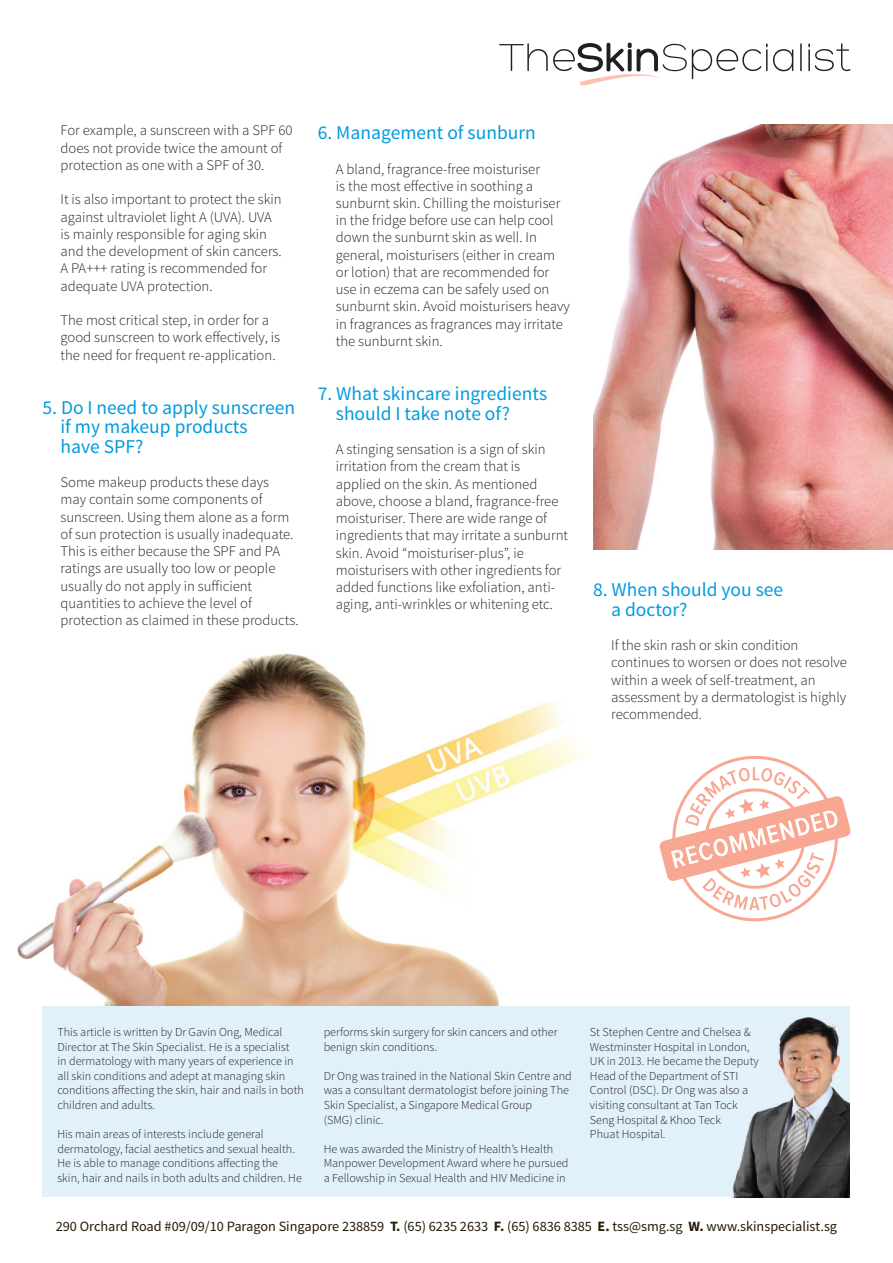
<style>
.page{position:relative;width:893px;height:1263px;background:#fff}
.page>*{position:absolute;margin:0;border:0;box-sizing:border-box;transform-origin:0 0}
.t1{font:19.5px/19.5px "Source Sans Pro";color:#009bde}
.t2{font:300 14.7px/17.2px "Source Sans Pro";color:#231f20}
.t3{font:14.25px "Source Sans Pro";color:#251a05}
.t4{font:300 12.15px/14.5px "Source Sans Pro";color:#231f20}
.s1{font-weight:700}
</style>
<div class="page">
<img style="left:17px;top:653px;width:585px;height:355px">
<div style="left:43px;top:1007px;width:807px;height:190px;background:#e1f1fa"></div>
<img style="left:733px;top:1017px;width:117px;height:180px">
<hr style="left:800px;top:43px;width:2px;height:28px;background:#231f20">
<svg style="left:808px;top:43px;width:43px;height:28px"></svg>
<svg style="left:499px;top:43px;width:294px;height:43px"></svg>
<img style="left:593px;top:124px;width:300px;height:426px">
<svg style="left:659px;top:756px;width:192px;height:166px"></svg>
<p class="t2" style="left:61px;top:122px;width:233px">For example, a sunscreen with a SPF 60 does not provide twice the amount of protection as one with a SPF of 30.</p>
<p class="t2" style="left:61px;top:191px;width:223px">It is also important to protect the skin against ultraviolet light A (UVA). UVA is mainly responsible for aging skin and the development of skin cancers.<br>A PA+++ rating is recommended for adequate UVA protection.</p>
<p class="t2" style="left:61px;top:312px;width:221px">The most critical step, in order for a good sunscreen to work effectively, is the need for frequent re-application.</p>
<h1 class="t1" style="left:61px;top:398px;width:236px;text-indent:-18px">5. Do I need to apply sunscreen if my makeup products<br>have SPF?</h1>
<p class="t2" style="left:61px;top:474px;width:240px">Some makeup products these days<br>may contain some components of sunscreen. Using them alone as a form of sun protection is usually inadequate.<br>This is either because the SPF and PA ratings are usually too low or people usually do not apply in sufficient quantities to achieve the level of protection as claimed in these products.</p>
<h1 class="t1" style="left:318px;top:123px;width:220px">6. Management of sunburn</h1>
<p class="t2" style="left:336px;top:160px;width:236px">A bland, fragrance-free moisturiser<br>is the most effective in soothing a sunburnt skin. Chilling the moisturiser in the fridge before use can help cool down the sunburnt skin as well. In general, moisturisers (either in cream or lotion) that are recommended for use in eczema can be safely used on sunburnt skin. Avoid moisturisers heavy in fragrances as fragrances may irritate the sunburnt skin.</p>
<h1 class="t1" style="left:336px;top:384px;width:213px;text-indent:-18px">7. What skincare ingredients should I take note of?</h1>
<p class="t2" style="left:336px;top:441px;width:234px">A stinging sensation is a sign of skin irritation from the cream that is applied on the skin. As mentioned above, choose a bland, fragrance-free moisturiser. There are wide range of ingredients that may irritate a sunburnt skin. Avoid “moisturiser-plus”, ie moisturisers with other ingredients for added functions like exfoliation, anti&shy;aging, anti-wrinkles or whitening etc.</p>
<h1 class="t1" style="left:611px;top:580px;width:174px;text-indent:-18px">8. When should you see a doctor?</h1>
<p class="t2" style="left:611px;top:637px;width:237px">If the skin rash or skin condition continues to worsen or does not resolve within a week of self-treatment, an assessment by a dermatologist is highly recommended.</p>
<p class="t4" style="left:57px;top:1025px;width:248px">This article is written by Dr Gavin Ong, Medical Director at The Skin Specialist. He is a specialist<br>in dermatology with many years of experience in all skin conditions and adept at managing skin conditions affecting the skin, hair and nails in both children and adults.</p>
<p class="t4" style="left:57px;top:1127px;width:246px">His main areas of interests include general dermatology, facial aesthetics and sexual health.<br>He is able to manage conditions affecting the skin, hair and nails in both adults and children. He</p>
<p class="t4" style="left:324px;top:1025px;width:235px">performs skin surgery for skin cancers and other benign skin conditions.</p>
<p class="t4" style="left:324px;top:1068px;width:250px">Dr Ong was trained in the National Skin Centre and was a consultant dermatologist before joining The Skin Specialist, a Singapore Medical Group<br>(SMG) clinic.</p>
<p class="t4" style="left:324px;top:1141px;width:246px">He was awarded the Ministry of Health’s Health<br>Manpower Development Award where he pursued a Fellowship in Sexual Health and HIV Medicine in</p>
<p class="t4" style="left:590px;top:1025px;width:170px">St Stephen Centre and Chelsea &amp;<br>Westminster Hospital in London,<br>UK in 2013. He became the Deputy<br>Head of the Department of STI<br>Control (DSC). Dr Ong was also a visiting consultant at Tan Tock<br>Seng Hospital &amp; Khoo Teck<br>Phuat Hospital.</p>
<p class="t3" style="left:56px;top:1217px;width:783px">290 Orchard Road #09/09/10 Paragon Singapore 238859 <span class="s1">T.</span> (65) 6235 2633 <span class="s1">F.</span> (65) 6836 8385 <span class="s1">E.</span> tss@smg.sg <span class="s1">W.</span> www.skinspecialist.sg</p>
</div>
